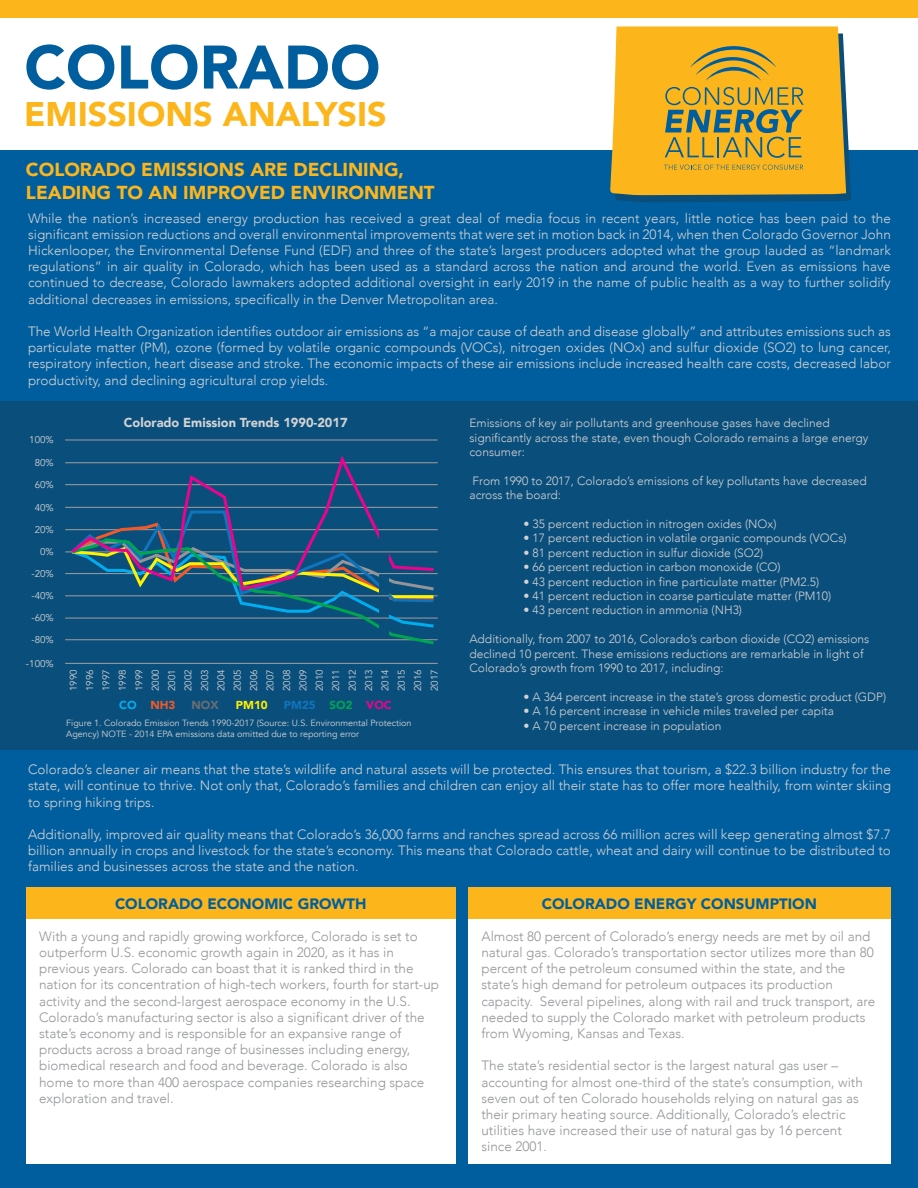
<style>
.page{position:relative;width:918px;height:1188px;background:#fff}
.page>*{position:absolute;margin:0;border:0;box-sizing:border-box;transform-origin:0 0}
.t1{font:900 60.75px "Avenir";color:#005e9e}
.t2{font:900 34.05px "Avenir";color:#fcb61c}
.t3{font:900 18.75px/22.5px "Avenir";color:#fcb61c}
.t4{font:900 15px "Avenir";color:#005e9e}
.t5{font:300 13.5px/16.2px "Avenir";color:#d3d2d2;text-align:justify}
.t6{font:300 13.5px/16.2px "Avenir";color:#939598}
.t7{font:900 12.9px "Avenir";color:#d3d2d2}
.t8{font:300 12px/14.4px "Avenir";color:#d3d2d2}
.t9{font:900 11.55px "Avenir";color:#1074bc}
.t10{font:900 11.55px "Avenir";color:#f15929}
.t11{font:900 11.55px "Avenir";color:#fff101}
.t12{font:900 11.55px "Avenir";color:#6c6d70}
.t13{font:900 11.55px "Avenir";color:#ed028c}
.t14{font:9.75px/16.4px "Avenir";color:#d3d2d2;text-align:justify}
.t15{font:9px/10.5px "Avenir";color:#d3d2d2}
.s1{color:#00aeef}
.s2{color:#00a54f}
</style>
<div class="page">
<div style="left:0;top:150px;width:918px;height:1038px;background:#005e9e"></div>
<div style="left:0;top:0;width:918px;height:17px;background:#fcb61c"></div>
<div style="left:0;top:401px;width:918px;height:349px;background:#0a4f7c"></div>
<svg style="left:610px;top:26px;width:241px;height:176px;background:#d7aa34"></svg>
<div style="left:26px;top:887px;width:430px;height:277px;background:#fff"></div>
<div style="left:26px;top:887px;width:429px;height:31px;background:#fcb61c"></div>
<div style="left:469px;top:887px;width:422px;height:277px;background:#fff"></div>
<div style="left:469px;top:887px;width:422px;height:31px;background:#fcb61c"></div>
<hr style="left:65px;top:484px;width:373px;height:1px;background:#939598">
<hr style="left:65px;top:507px;width:373px;height:1px;background:#939598">
<hr style="left:65px;top:529px;width:373px;height:1px;background:#939598">
<hr style="left:65px;top:551px;width:373px;height:1px;background:#939598">
<hr style="left:65px;top:663px;width:373px;height:1px;background:#939598">
<hr style="left:65px;top:573px;width:373px;height:1px;background:#939598">
<hr style="left:65px;top:595px;width:373px;height:1px;background:#939598">
<hr style="left:65px;top:618px;width:373px;height:1px;background:#939598">
<hr style="left:65px;top:639px;width:373px;height:1px;background:#939598">
<hr style="left:65px;top:439px;width:373px;height:2px;background:#939598">
<hr style="left:65px;top:462px;width:373px;height:1px;background:#939598">
<svg style="left:71px;top:593px;width:363px;height:51px"></svg>
<svg style="left:71px;top:455px;width:363px;height:138px"></svg>
<h1 class="t1" style="left:24px;top:15px;width:358px">COLORADO</h1>
<h2 class="t2" style="left:24px;top:85px;width:364px">EMISSIONS ANALYSIS</h2>
<h3 class="t3" style="left:26px;top:158px;width:410px">COLORADO EMISSIONS ARE DECLINING,<br>LEADING TO AN IMPROVED ENVIRONMENT</h3>
<p class="t5" style="left:28px;top:210px;width:864px">While the nation’s increased energy production has received a great deal of media focus in recent years, little notice has been paid to the significant emission reductions and overall environmental improvements that were set in motion back in 2014, when then Colorado Governor John Hickenlooper, the Environmental Defense Fund (EDF) and three of the state’s largest producers adopted what the group lauded as “landmark regulations” in air quality in Colorado, which has been used as a standard across the nation and around the world. Even as emissions have continued to decrease, Colorado lawmakers adopted additional oversight in early 2019 in the name of public health as a way to further solidify additional decreases in emissions, specifically in the Denver Metropolitan area.</p>
<p class="t5" style="left:28px;top:323px;width:864px">The World Health Organization identifies outdoor air emissions as “a major cause of death and disease globally” and attributes emissions such as particulate matter (PM), ozone (formed by volatile organic compounds (VOCs), nitrogen oxides (NOx) and sulfur dioxide (SO2) to lung cancer, respiratory infection, heart disease and stroke. The economic impacts of these air emissions include increased health care costs, decreased labor productivity, and declining agricultural crop yields.</p>
<p class="t7" style="left:124px;top:411px;width:225px">Colorado Emission Trends 1990-2017</p>
<p class="t8" style="left:469px;top:416px;width:400px">Emissions of key air pollutants and greenhouse gases have declined significantly across the state, even though Colorado remains a large energy consumer:</p>
<p class="t8" style="left:469px;top:473px;width:399px">From 1990 to 2017, Colorado’s emissions of key pollutants have decreased across the board:</p>
<p class="t8" style="left:523px;top:517px;width:255px">• 35 percent reduction in nitrogen oxides (NOx)</p>
<p class="t8" style="left:523px;top:531px;width:325px">• 17 percent reduction in volatile organic compounds (VOCs)</p>
<p class="t8" style="left:523px;top:545px;width:241px">• 81 percent reduction in sulfur dioxide (SO2)</p>
<p class="t8" style="left:523px;top:560px;width:259px">• 66 percent reduction in carbon monoxide (CO)</p>
<p class="t8" style="left:523px;top:574px;width:297px">• 43 percent reduction in fine particulate matter (PM2.5)</p>
<p class="t8" style="left:523px;top:589px;width:309px">• 41 percent reduction in coarse particulate matter (PM10)</p>
<p class="t8" style="left:523px;top:603px;width:220px">• 43 percent reduction in ammonia (NH3)</p>
<p class="t8" style="left:469px;top:632px;width:401px">Additionally, from 2007 to 2016, Colorado’s carbon dioxide (CO2) emissions declined 10 percent. These emissions reductions are remarkable in light of<br>Colorado’s growth from 1990 to 2017, including:</p>
<p class="t8" style="left:523px;top:689px;width:364px">• A 364 percent increase in the state’s gross domestic product (GDP)</p>
<p class="t8" style="left:523px;top:704px;width:312px">• A 16 percent increase in vehicle miles traveled per capita</p>
<p class="t8" style="left:523px;top:718px;width:199px">• A 70 percent increase in population</p>
<p class="t5" style="left:28px;top:762px;width:864px">Colorado’s cleaner air means that the state’s wildlife and natural assets will be protected. This ensures that tourism, a $22.3 billion industry for the state, will continue to thrive. Not only that, Colorado’s families and children can enjoy all their state has to offer more healthily, from winter skiing to spring hiking trips.</p>
<p class="t5" style="left:28px;top:826px;width:864px">Additionally, improved air quality means that Colorado’s 36,000 farms and ranches spread across 66 million acres will keep generating almost $7.7 billion annually in crops and livestock for the state’s economy. This means that Colorado cattle, wheat and dairy will continue to be distributed to families and businesses across the state and the nation.</p>
<p class="t14" style="left:29px;top:432px;width:26px">100%</p>
<p class="t14" style="left:35px;top:455px;width:21px">80%</p>
<p class="t14" style="left:35px;top:477px;width:21px">60%</p>
<p class="t14" style="left:35px;top:499px;width:21px">40%</p>
<p class="t14" style="left:35px;top:522px;width:21px">20%</p>
<p class="t14" style="left:40px;top:544px;width:15px">0%</p>
<p class="t14" style="left:31px;top:565px;width:24px">-20%</p>
<p class="t14" style="left:31px;top:588px;width:24px">-40%</p>
<p class="t14" style="left:31px;top:610px;width:24px">-60%</p>
<p class="t14" style="left:31px;top:632px;width:24px">-80%</p>
<p class="t14" style="left:26px;top:655px;width:29px">-100%</p>
<p class="t14" style="left:65px;top:691px;width:23px;rotate:-90deg">1990<br>1996<br>1997<br>1998<br>1999<br>2000<br>2001<br>2002<br>2003<br>2004<br>2005<br>2006<br>2007<br>2008<br>2009<br>2010<br>2011<br>2012<br>2013<br>2014<br>2015<br>2016<br>2017</p>
<p class="t10" style="left:119px;top:695px;width:58px"><span class="s1">CO</span> NH3</p>
<p class="t12" style="left:192px;top:695px;width:29px">NOX</p>
<p class="t11" style="left:236px;top:695px;width:33px">PM10</p>
<p class="t9" style="left:284px;top:695px;width:70px">PM25 <span class="s2">SO2</span></p>
<p class="t13" style="left:366px;top:695px;width:27px">VOC</p>
<p class="t15" style="left:66px;top:718px;width:347px">Figure 1. Colorado Emission Trends 1990-2017 (Source: U.S. Environmental Protection<br>Agency) NOTE - 2014 EPA emissions data omitted due to reporting error</p>
<p class="t4" style="left:115px;top:890px;width:253px">COLORADO ECONOMIC GROWTH</p>
<p class="t6" style="left:39px;top:928px;width:401px">With a young and rapidly growing workforce, Colorado is set to outperform U.S. economic growth again in 2020, as it has in previous years. Colorado can boast that it is ranked third in the nation for its concentration of high-tech workers, fourth for start-up activity and the second-largest aerospace economy in the U.S.<br>Colorado’s manufacturing sector is also a significant driver of the state’s economy and is responsible for an expansive range of products across a broad range of businesses including energy, biomedical research and food and beverage. Colorado is also home to more than 400 aerospace companies researching space exploration and travel.</p>
<p class="t4" style="left:542px;top:890px;width:277px">COLORADO ENERGY CONSUMPTION</p>
<p class="t6" style="left:481px;top:928px;width:395px">Almost 80 percent of Colorado’s energy needs are met by oil and natural gas. Colorado’s transportation sector utilizes more than 80 percent of the petroleum consumed within the state, and the state’s high demand for petroleum outpaces its production capacity. Several pipelines, along with rail and truck transport, are needed to supply the Colorado market with petroleum products from Wyoming, Kansas and Texas.</p>
<p class="t6" style="left:481px;top:1058px;width:383px">The state’s residential sector is the largest natural gas user – accounting for almost one-third of the state’s consumption, with seven out of ten Colorado households relying on natural gas as their primary heating source. Additionally, Colorado’s electric utilities have increased their use of natural gas by 16 percent since 2001.</p>
</div>
